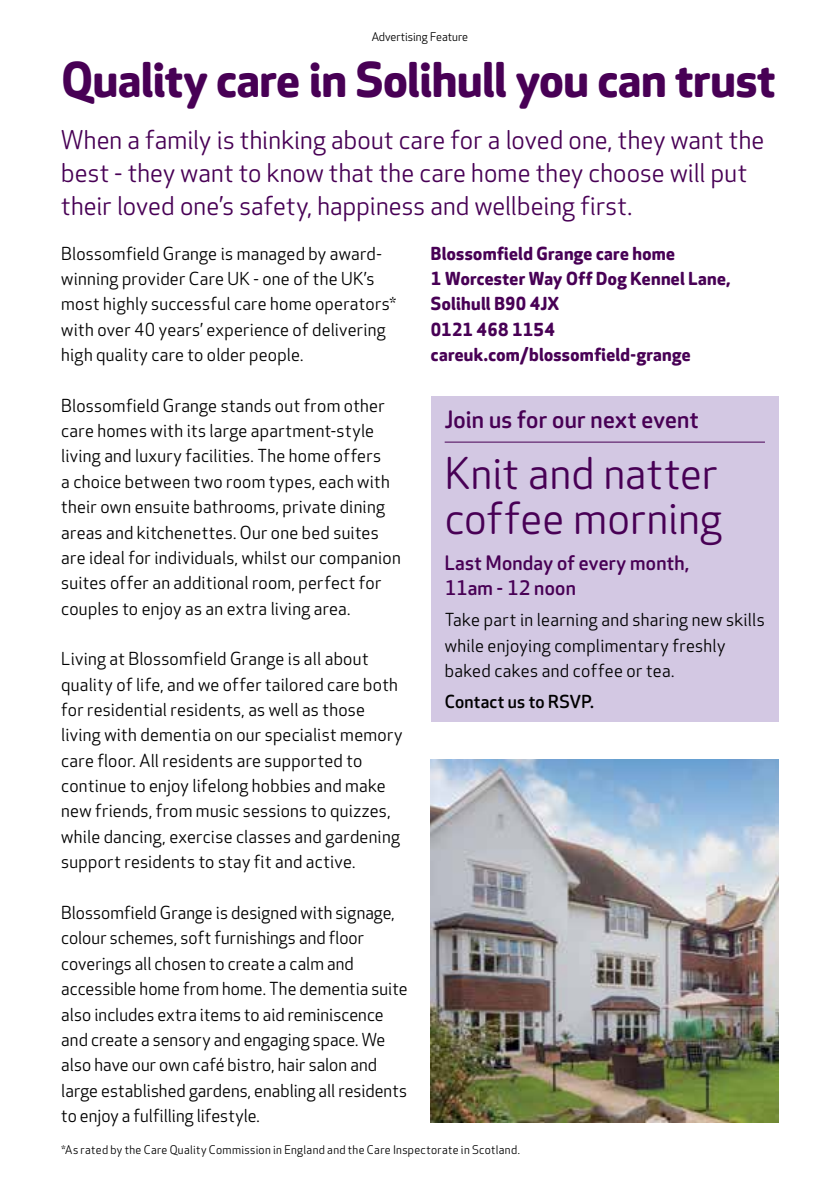
<style>
.page{position:relative;width:840px;height:1191px;background:#fff}
.page>*{position:absolute;margin:0;border:0;box-sizing:border-box;transform-origin:0 0}
.t1{font:700 46.8px "Apex Rounded";letter-spacing:-.005em;color:#480055}
.t2{font:43px/44.8px "Apex Rounded";letter-spacing:.005em;color:#480055}
.t3{font:25.4px/33.2px "Apex Rounded";letter-spacing:.005em;color:#480055}
.t4{font:500 23.4px "Apex Rounded";letter-spacing:.01em;color:#480055}
.t5{font:500 19.6px/25.4px "Apex Rounded";letter-spacing:.015em;color:#480055}
.t6{font:17.6px/25.4px "Apex Rounded";letter-spacing:.01em;color:#000}
.t7{font:700 17.6px/25.4px "Apex Rounded";letter-spacing:.015em;color:#480055}
.t8{font:500 17.6px "Apex Rounded";letter-spacing:.015em;color:#000}
.t9{font:11.8px "Apex Rounded";letter-spacing:.025em;color:#000}
.t10{font:11.8px "Apex Rounded";color:#000}
</style>
<div class="page">
<div style="left:431px;top:396px;width:347px;height:325px;background:#d3c8e3"></div>
<hr style="left:444px;top:441px;width:320px;height:1px;background:#480055">
<img style="left:431px;top:759px;width:347px;height:363px">
<p class="t10" style="left:371px;top:30px;width:98px">Advertising Feature</p>
<h1 class="t1" style="left:61px;top:53px;width:715px">Quality care in Solihull you can trust</h1>
<h3 class="t3" style="left:61px;top:124px;width:704px">When a family is thinking about care for a loved one, they want the best - they want to know that the care home they choose will put their loved one’s safety, happiness and wellbeing first.</h3>
<p class="t6" style="left:61px;top:241px;width:336px">Blossomfield Grange is managed by award&shy;winning provider Care UK - one of the UK’s most highly successful care home operators* with over 40 years’ experience of delivering high quality care to older people.</p>
<p class="t6" style="left:61px;top:393px;width:341px">Blossomfield Grange stands out from other care homes with its large apartment-style living and luxury facilities. The home offers<br>a choice between two room types, each with their own ensuite bathrooms, private dining areas and kitchenettes. Our one bed suites are ideal for individuals, whilst our companion suites offer an additional room, perfect for couples to enjoy as an extra living area.</p>
<p class="t6" style="left:61px;top:647px;width:342px">Living at Blossomfield Grange is all about quality of life, and we offer tailored care both for residential residents, as well as those living with dementia on our specialist memory care floor. All residents are supported to continue to enjoy lifelong hobbies and make new friends, from music sessions to quizzes, while dancing, exercise classes and gardening support residents to stay fit and active.</p>
<p class="t6" style="left:61px;top:900px;width:347px">Blossomfield Grange is designed with signage, colour schemes, soft furnishings and floor coverings all chosen to create a calm and accessible home from home. The dementia suite also includes extra items to aid reminiscence and create a sensory and engaging space. We also have our own café bistro, hair salon and large established gardens, enabling all residents to enjoy a fulfilling lifestyle.</p>
<p class="t7" style="left:430px;top:241px;width:301px">Blossomfield Grange care home<br>1 Worcester Way Off Dog Kennel Lane,<br>Solihull B90 4JX<br>0121 468 1154 careuk.com/blossomfield-grange</p>
<h3 class="t4" style="left:444px;top:406px;width:255px">Join us for our next event</h3>
<h2 class="t2" style="left:444px;top:452px;width:279px">Knit and natter coffee morning</h2>
<p class="t5" style="left:444px;top:551px;width:246px">Last Monday of every month,<br>11am - 12 noon</p>
<p class="t6" style="left:444px;top:608px;width:321px">Take part in learning and sharing new skills while enjoying complimentary freshly baked cakes and coffee or tea.</p>
<p class="t8" style="left:444px;top:691px;width:151px">Contact us to RSVP.</p>
<p class="t9" style="left:61px;top:1142px;width:460px">*As rated by the Care Quality Commission in England and the Care Inspectorate in Scotland.</p>
</div>
